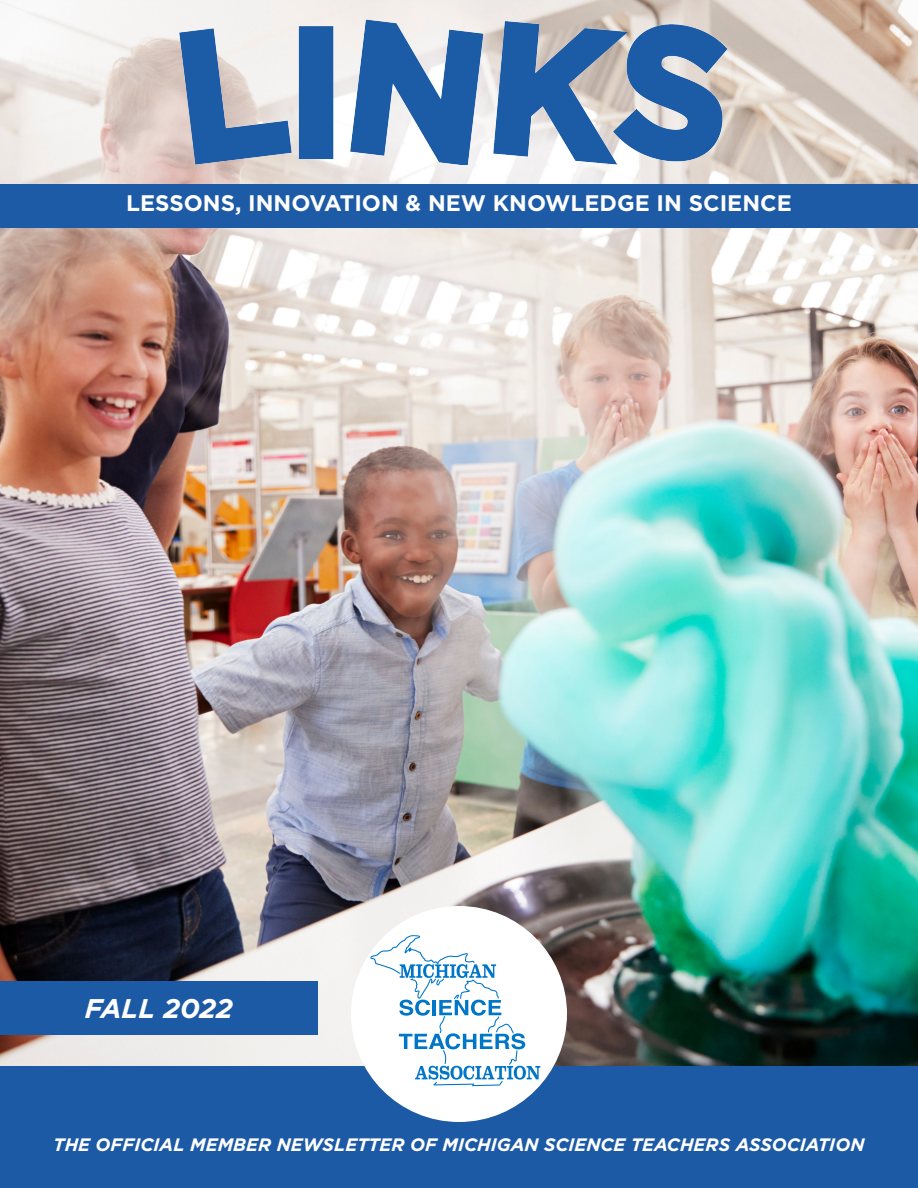
<style>
.page{position:relative;width:918px;height:1188px;background:#fff}
.page>*{position:absolute;margin:0;border:0;box-sizing:border-box;transform-origin:0 0}
.t1{font:italic 700 27px "Gotham";color:#fff}
.t2{font:700 22.5px "Gotham";color:#fff}
.t3{font:italic 700 18px "Gotham";color:#fff}
</style>
<div class="page">
<img style="left:0;top:0;width:918px;height:1066px">
<div style="left:0;top:184px;width:918px;height:43px;background:#1d5ba6"></div>
<div style="left:0;top:1066px;width:918px;height:122px;background:#1c5aa5"></div>
<div style="left:351px;top:906px;width:216px;height:216px;background:#fff;border-radius:50%"></div>
<svg style="left:370px;top:935px;width:170px;height:151px"></svg>
<img style="left:137px;top:0;width:635px;height:165px">
<div style="left:0;top:982px;width:318px;height:53px;background:#1c5aa5"></div>
<p class="t2" style="left:126px;top:188px;width:667px">LESSONS, INNOVATION &amp; NEW KNOWLEDGE IN SCIENCE</p>
<p class="t1" style="left:85px;top:990px;width:149px">FALL 2022</p>
<p class="t3" style="left:54px;top:1133px;width:812px">THE OFFICIAL MEMBER NEWSLETTER OF MICHIGAN SCIENCE TEACHERS ASSOCIATION</p>
</div>
